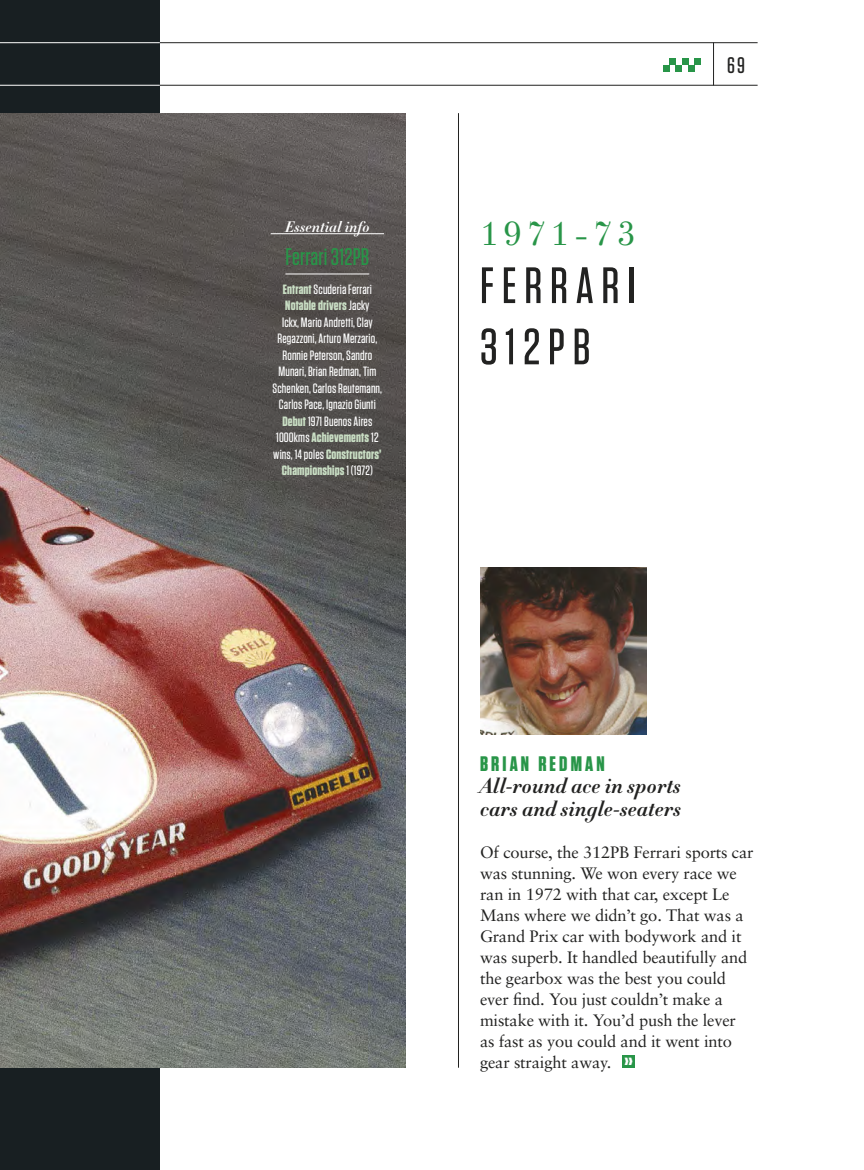
<style>
.page{position:relative;width:864px;height:1170px;background:#fff}
.page>*{position:absolute;margin:0;border:0;box-sizing:border-box;transform-origin:0 0}
.t1{font:500 51px/61.2px "Tungsten";letter-spacing:.15em;color:#222221}
.t2{font:33px "Theano Didot";letter-spacing:.15em;color:#289548}
.t3{font:500 24px "Tungsten";letter-spacing:.01em;color:#289548}
.t4{font:500 22.5px "Tungsten";color:#222221}
.t5{font:italic 700 21px/22.5px "HTF Didot B06";color:#222221}
.t6{font:700 21px "Tungsten";letter-spacing:.15em;color:#289548}
.t7{font:16.5px/21px "Sabon LT";letter-spacing:-.01em;color:#222221}
.t8{font:italic 700 15px "HTF Didot B11";color:#fff}
.t9{font:500 13.5px/16.5px "Tungsten";letter-spacing:.01em;color:#fff;text-align:center}
.s1{font-weight:700;color:#c9dec4}
</style>
<div class="page">
<hr style="left:160px;top:42px;width:597px;height:1px;background:#222221">
<hr style="left:160px;top:85px;width:597px;height:1px;background:#222221">
<div style="left:0;top:0;width:160px;height:1169px;background:#181f22"></div>
<img style="left:480px;top:568px;width:166px;height:166px">
<hr style="left:713px;top:42px;width:1px;height:43px;background:#222221">
<hr style="left:0;top:42px;width:160px;height:1px;background:#fff">
<hr style="left:0;top:85px;width:160px;height:1px;background:#fff">
<div style="left:662px;top:65px;width:7px;height:6px;background:#289548"></div>
<svg style="left:675px;top:65px;width:6px;height:6px"></svg>
<svg style="left:688px;top:65px;width:6px;height:6px"></svg>
<div style="left:669px;top:58px;width:6px;height:7px;background:#289548"></div>
<div style="left:681px;top:58px;width:7px;height:7px;background:#289548"></div>
<div style="left:694px;top:58px;width:6px;height:7px;background:#289548"></div>
<hr style="left:458px;top:113px;width:1px;height:954px;background:#222221">
<div style="left:622px;top:1055px;width:12px;height:12px;background:#289548"></div>
<img style="left:0;top:113px;width:405px;height:954px">
<hr style="left:270px;top:233px;width:114px;height:1px;background:#fff">
<hr style="left:285px;top:274px;width:84px;height:1px;background:#fff">
<p class="t8" style="left:285px;top:215px;width:86px">Essential info</p>
<h3 class="t3" style="left:285px;top:244px;width:85px">Ferrari 312PB</h3>
<p class="t9" style="left:272px;top:281px;width:111px"><span class="s1">Entrant</span>Scuderia Ferrari<br><span class="s1">Notable drivers</span> Jacky<br>Ickx, Mario Andretti, Clay<br>Regazzoni, Arturo Merzario,<br>Ronnie Peterson, Sandro<br>Munari, Brian Redman, Tim<br>Schenken, Carlos Reutemann,<br>Carlos Pace, Ignazio Giunti<br><span class="s1">Debut</span> 1971 Buenos Aires<br>1000kms <span class="s1">Achievements</span>12 wins, 14 poles <span class="s1">Constructors’<br>Championships</span> 1 (1972)</p>
<h2 class="t2" style="left:479px;top:213px;width:157px">1971-73</h2>
<h1 class="t1" style="left:479px;top:255px;width:156px">FERRARI<br>312PB</h1>
<h3 class="t4" style="left:726px;top:54px;width:19px">69</h3>
<p class="t6" style="left:479px;top:752px;width:126px">BRIAN REDMAN</p>
<p class="t5" style="left:479px;top:773px;width:202px">All-round ace in sports cars and single-seaters</p>
<p class="t7" style="left:479px;top:841px;width:275px">Of course, the 312PB Ferrari sports car was stunning. We won every race we ran in 1972 with that car, except Le Mans where we didn’t go. That was a Grand Prix car with bodywork and it was superb. It handled beautifully and the gearbox was the best you could ever find. You just couldn’t make a mistake with it. You’d push the lever as fast as you could and it went into gear straight away.</p>
</div>
